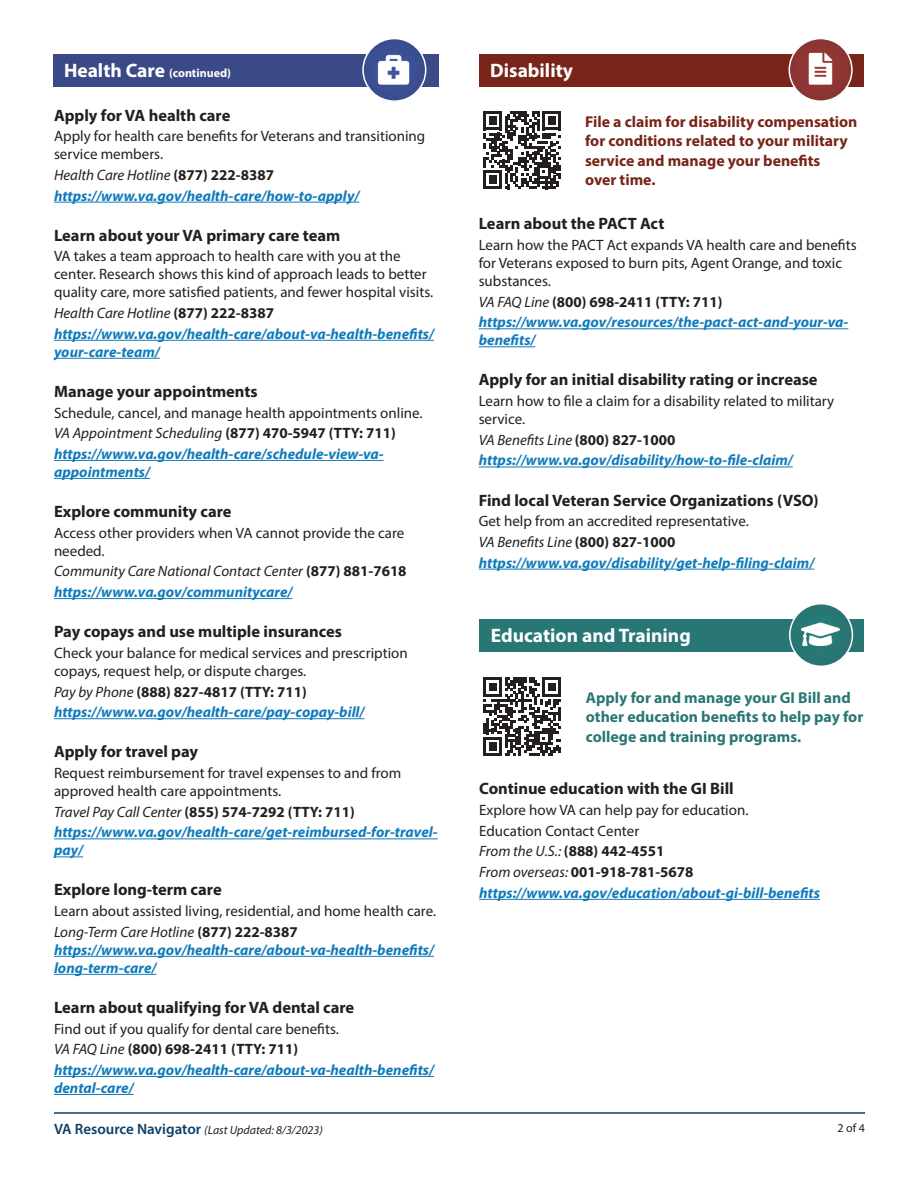
<style>
.page{position:relative;width:918px;height:1188px;background:#fff}
.page>*{position:absolute;margin:0;border:0;box-sizing:border-box;transform-origin:0 0}
.H2{font:700 19.5px "Myriad Pro";color:#fff}
.H3{font:700 16.5px "Myriad Pro";color:#231f20}
.P__intro{font:700 15.75px/19.5px "Myriad Pro";color:#782419}
.P__intro-2{font:700 15.75px/19.5px "Myriad Pro";color:#287775}
.P__Listing{font:15px/18px "Myriad Pro";color:#231f20}
.P__Listing-2{font:italic 700 15px/18px "Myriad Pro";color:#107bbb}
.P__Listing-3{font:italic 15px "Myriad Pro";color:#231f20}
.P__Listing-4{font:700 15px "Myriad Pro";color:#231f20}
.t1{font:italic 12px "Myriad Pro";color:#231f20}
.t2{font:700 12px "Myriad Pro";color:#fff}
.t3{font:12px "Myriad Pro";color:#231f20}
.s1{font-size:19.5px}
.s2{font-weight:700;font-style:normal}
.s3{font-weight:400;font-style:italic}
.s4{font-weight:600;font-style:normal;font-size:15px;color:#0b3f69}
</style>
<div class="page">
<div style="left:54px;top:54px;width:385px;height:32px;background:#3a4a87"></div>
<img style="left:363px;top:39px;width:63px;height:62px;border-radius:31px">
<div style="left:362px;top:38px;width:64px;height:64px;border:2px solid #fff;border-radius:50%"></div>
<div style="left:479px;top:54px;width:385px;height:32px;background:#782419"></div>
<img style="left:789px;top:39px;width:63px;height:62px;border-radius:31px">
<div style="left:789px;top:38px;width:64px;height:64px;border:2px solid #fff;border-radius:50%"></div>
<div style="left:479px;top:619px;width:385px;height:32px;background:#287775"></div>
<img style="left:790px;top:604px;width:62px;height:62px;border-radius:31px">
<div style="left:789px;top:603px;width:64px;height:64px;border:2px solid #fff;border-radius:50%"></div>
<hr style="left:54px;top:1112px;width:811px;height:2px;background:#0b3f69">
<hr style="left:54px;top:202px;width:305px;height:1px;background:#107bbb">
<hr style="left:54px;top:340px;width:380px;height:1px;background:#107bbb">
<hr style="left:54px;top:358px;width:106px;height:1px;background:#107bbb">
<hr style="left:54px;top:460px;width:330px;height:1px;background:#107bbb">
<hr style="left:54px;top:478px;width:96px;height:1px;background:#107bbb">
<hr style="left:54px;top:598px;width:238px;height:1px;background:#107bbb">
<hr style="left:54px;top:718px;width:311px;height:1px;background:#107bbb">
<hr style="left:54px;top:839px;width:384px;height:1px;background:#107bbb">
<svg style="left:54px;top:857px;width:29px;height:1px"></svg>
<hr style="left:54px;top:956px;width:380px;height:1px;background:#107bbb">
<hr style="left:54px;top:974px;width:102px;height:1px;background:#107bbb">
<hr style="left:54px;top:1076px;width:380px;height:1px;background:#107bbb">
<hr style="left:54px;top:1094px;width:80px;height:1px;background:#107bbb">
<svg style="left:483px;top:111px;width:78px;height:78px"></svg>
<hr style="left:479px;top:328px;width:369px;height:1px;background:#107bbb">
<hr style="left:479px;top:346px;width:56px;height:1px;background:#107bbb">
<hr style="left:479px;top:467px;width:314px;height:1px;background:#107bbb">
<hr style="left:479px;top:569px;width:335px;height:1px;background:#107bbb">
<svg style="left:483px;top:678px;width:78px;height:78px"></svg>
<hr style="left:479px;top:899px;width:341px;height:1px;background:#107bbb">
<p class="t2" style="left:64px;top:65px;width:168px"><span class="s1">Health Care</span> (continued)</p>
<h3 class="H3" style="left:54px;top:104px;width:178px">Apply for VA health care</h3>
<p class="P__Listing" style="left:54px;top:127px;width:373px">Apply for health care benefits for Veterans and transitioning service members.</p>
<p class="P__Listing-3" style="left:54px;top:166px;width:222px">Health Care Hotline <span class="s2">(877) 222-8387</span></p>
<p class="P__Listing-2" style="left:54px;top:186px;width:307px">https://www.va.gov/health-care/how-to-apply/</p>
<h3 class="H3" style="left:54px;top:224px;width:288px">Learn about your VA primary care team</h3>
<p class="P__Listing" style="left:54px;top:247px;width:381px">VA takes a team approach to health care with you at the center. Research shows this kind of approach leads to better quality care, more satisfied patients, and fewer hospital visits.</p>
<p class="P__Listing-3" style="left:54px;top:304px;width:222px">Health Care Hotline <span class="s2">(877) 222-8387</span></p>
<p class="P__Listing-2" style="left:54px;top:324px;width:382px">https://www.va.gov/health-care/about-va-health-benefits/ your-care-team/</p>
<h3 class="H3" style="left:54px;top:381px;width:205px">Manage your appointments</h3>
<p class="P__Listing" style="left:54px;top:403px;width:370px">Schedule, cancel, and manage health appointments online.</p>
<p class="P__Listing-3" style="left:54px;top:424px;width:343px">VA Appointment Scheduling <span class="s2">(877) 470-5947 (TTY: 711)</span></p>
<p class="P__Listing-2" style="left:54px;top:444px;width:331px">https://www.va.gov/health-care/schedule-view-va&shy;appointments/</p>
<h3 class="H3" style="left:54px;top:501px;width:179px">Explore community care</h3>
<p class="P__Listing" style="left:54px;top:523px;width:352px">Access other providers when VA cannot provide the care needed.</p>
<p class="P__Listing-3" style="left:54px;top:562px;width:354px">Community Care National Contact Center <span class="s2">(877) 881-7618</span></p>
<p class="P__Listing-2" style="left:54px;top:583px;width:240px">https://www.va.gov/communitycare/</p>
<h3 class="H3" style="left:54px;top:621px;width:290px">Pay copays and use multiple insurances</h3>
<p class="P__Listing" style="left:54px;top:644px;width:355px">Check your balance for medical services and prescription copays, request help, or dispute charges.</p>
<p class="P__Listing-4" style="left:54px;top:682px;width:254px"><span class="s3">Pay by Phone</span> (888) 827-4817 (TTY: 711)</p>
<p class="P__Listing-2" style="left:54px;top:703px;width:312px">https://www.va.gov/health-care/pay-copay-bill/</p>
<h3 class="H3" style="left:54px;top:741px;width:146px">Apply for travel pay</h3>
<p class="P__Listing" style="left:54px;top:764px;width:349px">Request reimbursement for travel expenses to and from approved health care appointments.</p>
<p class="P__Listing-4" style="left:54px;top:802px;width:302px"><span class="s3">Travel Pay Call Center</span> (855) 574-7292 (TTY: 711)</p>
<p class="P__Listing-2" style="left:54px;top:823px;width:385px">https://www.va.gov/health-care/get-reimbursed-for-travel&shy;pay/</p>
<h3 class="H3" style="left:54px;top:879px;width:169px">Explore long-term care</h3>
<p class="P__Listing" style="left:54px;top:902px;width:384px">Learn about assisted living, residential, and home health care.</p>
<p class="P__Listing-3" style="left:54px;top:923px;width:245px">Long-Term Care Hotline <span class="s2">(877) 222-8387</span></p>
<p class="P__Listing-2" style="left:54px;top:940px;width:382px">https://www.va.gov/health-care/about-va-health-benefits/ long-term-care/</p>
<h3 class="H3" style="left:54px;top:997px;width:302px">Learn about qualifying for VA dental care</h3>
<p class="P__Listing" style="left:54px;top:1019px;width:286px">Find out if you qualify for dental care benefits.</p>
<p class="P__Listing-4" style="left:54px;top:1039px;width:246px"><span class="s3">VA FAQ Line</span> (800) 698-2411 (TTY: 711)</p>
<p class="P__Listing-2" style="left:54px;top:1060px;width:382px">https://www.va.gov/health-care/about-va-health-benefits/ dental-care/</p>
<h2 class="H2" style="left:490px;top:58px;width:84px">Disability</h2>
<p class="P__intro" style="left:585px;top:111px;width:274px">File a claim for disability compensation for conditions related to your military service and manage your benefits<br>over time.</p>
<h3 class="H3" style="left:479px;top:213px;width:187px">Learn about the PACT Act</h3>
<p class="P__Listing" style="left:479px;top:236px;width:379px">Learn how the PACT Act expands VA health care and benefits for Veterans exposed to burn pits, Agent Orange, and toxic substances.</p>
<p class="P__Listing-4" style="left:479px;top:292px;width:245px"><span class="s3">VA FAQ Line</span> (800) 698-2411 (TTY: 711)</p>
<p class="P__Listing-2" style="left:479px;top:313px;width:371px">https://www.va.gov/resources/the-pact-act-and-your-va&shy;benefits/</p>
<h3 class="H3" style="left:479px;top:369px;width:340px">Apply for an initial disability rating or increase</h3>
<p class="P__Listing" style="left:479px;top:392px;width:357px">Learn how to file a claim for a disability related to military service.</p>
<p class="P__Listing-3" style="left:479px;top:430px;width:198px">VA Benefits Line <span class="s2">(800) 827-1000</span></p>
<p class="P__Listing-2" style="left:479px;top:451px;width:316px">https://www.va.gov/disability/how-to-file-claim/</p>
<h3 class="H3" style="left:479px;top:489px;width:341px">Find local Veteran Service Organizations (VSO)</h3>
<p class="P__Listing" style="left:479px;top:512px;width:272px">Get help from an accredited representative.</p>
<p class="P__Listing-3" style="left:479px;top:533px;width:198px">VA Benefits Line <span class="s2">(800) 827-1000</span></p>
<p class="P__Listing-2" style="left:479px;top:553px;width:337px">https://www.va.gov/disability/get-help-filing-claim/</p>
<h2 class="H2" style="left:491px;top:623px;width:202px">Education and Training</h2>
<p class="P__intro-2" style="left:586px;top:687px;width:279px">Apply for and manage your GI Bill and other education benefits to help pay for college and training programs.</p>
<h3 class="H3" style="left:479px;top:778px;width:256px">Continue education with the GI Bill</h3>
<p class="P__Listing" style="left:479px;top:801px;width:271px">Explore how VA can help pay for education.</p>
<p class="P__Listing" style="left:479px;top:821px;width:162px">Education Contact Center</p>
<p class="P__Listing-4" style="left:479px;top:842px;width:187px"><span class="s3">From the U.S.:</span> (888) 442-4551</p>
<p class="P__Listing-4" style="left:479px;top:862px;width:216px"><span class="s3">From overseas:</span> 001-918-781-5678</p>
<p class="P__Listing-2" style="left:479px;top:883px;width:342px">https://www.va.gov/education/about-gi-bill-benefits</p>
<p class="t1" style="left:54px;top:1123px;width:270px"><span class="s4">VA Resource Navigator</span> (Last Updated: 8/3/2023)</p>
<p class="t3" style="left:838px;top:1120px;width:29px">2 of 4</p>
</div>
